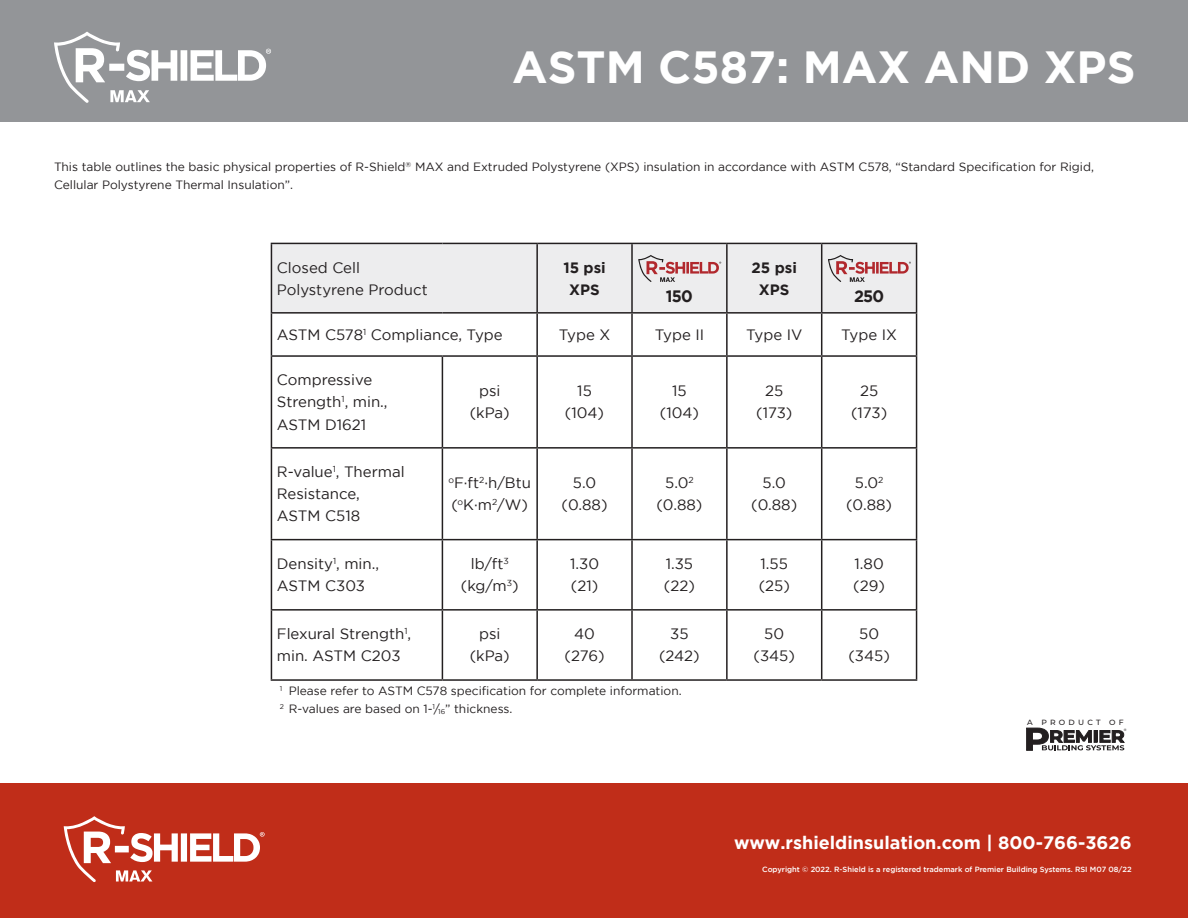
<style>
.page{position:relative;width:1188px;height:918px;background:#fff}
.page>*{position:absolute;margin:0;border:0;box-sizing:border-box;transform-origin:0 0}
.t1{font:700 45px "Gotham";color:#fff}
.t2{font:700 18px "Gotham";color:#fff}
.t3{font:700 16.5px "Gotham";letter-spacing:-.05em;color:#231f20}
.t4{font:15px/22.2px "Gotham";color:#231f20;text-align:center}
.t5{font:700 15px/22.2px "Gotham";color:#231f20;text-align:center}
.t6{font:12px/18px "Gotham";color:#231f20}
.t7{font:500 7.5px "Gotham";color:#fff}
.t8{font:500 7.5px "Montserrat";letter-spacing:.42em;color:#231f20}
.t9{font:500 3.45px "Montserrat";color:#231f20}
</style>
<div class="page">
<div style="left:0;top:783px;width:1188px;height:135px;background:#c02d19"></div>
<svg style="left:64px;top:816px;width:201px;height:66px"></svg>
<svg style="left:1026px;top:728px;width:99px;height:23px"></svg>
<div style="left:272px;top:244px;width:644px;height:68px;background:#ededee"></div>
<hr style="left:271px;top:243px;width:171px;height:1px;background:#231f20">
<hr style="left:271px;top:244px;width:1px;height:68px;background:#231f20">
<hr style="left:442px;top:243px;width:95px;height:1px;background:#231f20">
<hr style="left:537px;top:243px;width:95px;height:1px;background:#231f20">
<hr style="left:536px;top:244px;width:2px;height:68px;background:#231f20">
<hr style="left:632px;top:243px;width:95px;height:1px;background:#231f20">
<hr style="left:631px;top:244px;width:2px;height:68px;background:#231f20">
<hr style="left:727px;top:243px;width:95px;height:1px;background:#231f20">
<hr style="left:726px;top:244px;width:2px;height:68px;background:#231f20">
<hr style="left:822px;top:243px;width:95px;height:1px;background:#231f20">
<hr style="left:821px;top:244px;width:1px;height:68px;background:#231f20">
<hr style="left:916px;top:244px;width:1px;height:68px;background:#231f20">
<hr style="left:271px;top:312px;width:171px;height:2px;background:#231f20">
<hr style="left:271px;top:314px;width:1px;height:41px;background:#231f20">
<hr style="left:442px;top:312px;width:95px;height:2px;background:#231f20">
<hr style="left:537px;top:312px;width:95px;height:2px;background:#231f20">
<hr style="left:536px;top:314px;width:2px;height:41px;background:#231f20">
<hr style="left:632px;top:312px;width:95px;height:2px;background:#231f20">
<hr style="left:631px;top:314px;width:2px;height:41px;background:#231f20">
<hr style="left:727px;top:312px;width:95px;height:2px;background:#231f20">
<hr style="left:726px;top:314px;width:2px;height:41px;background:#231f20">
<hr style="left:822px;top:312px;width:95px;height:2px;background:#231f20">
<hr style="left:821px;top:314px;width:1px;height:41px;background:#231f20">
<hr style="left:916px;top:314px;width:1px;height:41px;background:#231f20">
<hr style="left:271px;top:355px;width:171px;height:2px;background:#231f20">
<hr style="left:271px;top:357px;width:1px;height:90px;background:#231f20">
<hr style="left:442px;top:355px;width:95px;height:2px;background:#231f20">
<hr style="left:442px;top:357px;width:1px;height:90px;background:#231f20">
<hr style="left:537px;top:355px;width:95px;height:2px;background:#231f20">
<hr style="left:536px;top:357px;width:2px;height:90px;background:#231f20">
<hr style="left:632px;top:355px;width:95px;height:2px;background:#231f20">
<hr style="left:631px;top:357px;width:2px;height:90px;background:#231f20">
<hr style="left:727px;top:355px;width:95px;height:2px;background:#231f20">
<hr style="left:726px;top:357px;width:2px;height:90px;background:#231f20">
<hr style="left:822px;top:355px;width:95px;height:2px;background:#231f20">
<hr style="left:821px;top:357px;width:1px;height:90px;background:#231f20">
<hr style="left:916px;top:357px;width:1px;height:90px;background:#231f20">
<hr style="left:271px;top:447px;width:171px;height:2px;background:#231f20">
<hr style="left:271px;top:449px;width:1px;height:90px;background:#231f20">
<hr style="left:442px;top:447px;width:95px;height:2px;background:#231f20">
<hr style="left:442px;top:449px;width:1px;height:90px;background:#231f20">
<hr style="left:537px;top:447px;width:95px;height:2px;background:#231f20">
<hr style="left:536px;top:449px;width:2px;height:90px;background:#231f20">
<hr style="left:632px;top:447px;width:95px;height:2px;background:#231f20">
<hr style="left:631px;top:449px;width:2px;height:90px;background:#231f20">
<hr style="left:727px;top:447px;width:95px;height:2px;background:#231f20">
<hr style="left:726px;top:449px;width:2px;height:90px;background:#231f20">
<hr style="left:822px;top:447px;width:95px;height:2px;background:#231f20">
<hr style="left:821px;top:449px;width:1px;height:90px;background:#231f20">
<hr style="left:916px;top:449px;width:1px;height:90px;background:#231f20">
<hr style="left:271px;top:539px;width:171px;height:1px;background:#231f20">
<hr style="left:271px;top:540px;width:1px;height:69px;background:#231f20">
<hr style="left:442px;top:539px;width:95px;height:1px;background:#231f20">
<hr style="left:442px;top:540px;width:1px;height:69px;background:#231f20">
<hr style="left:537px;top:539px;width:95px;height:1px;background:#231f20">
<hr style="left:536px;top:540px;width:2px;height:69px;background:#231f20">
<hr style="left:632px;top:539px;width:95px;height:1px;background:#231f20">
<hr style="left:631px;top:540px;width:2px;height:69px;background:#231f20">
<hr style="left:727px;top:539px;width:95px;height:1px;background:#231f20">
<hr style="left:726px;top:540px;width:2px;height:69px;background:#231f20">
<hr style="left:822px;top:539px;width:95px;height:1px;background:#231f20">
<hr style="left:821px;top:540px;width:1px;height:69px;background:#231f20">
<hr style="left:916px;top:540px;width:1px;height:69px;background:#231f20">
<hr style="left:271px;top:609px;width:171px;height:2px;background:#231f20">
<hr style="left:271px;top:611px;width:1px;height:68px;background:#231f20">
<hr style="left:442px;top:609px;width:95px;height:2px;background:#231f20">
<hr style="left:442px;top:611px;width:1px;height:68px;background:#231f20">
<hr style="left:537px;top:609px;width:95px;height:2px;background:#231f20">
<hr style="left:536px;top:611px;width:2px;height:68px;background:#231f20">
<hr style="left:632px;top:609px;width:95px;height:2px;background:#231f20">
<hr style="left:631px;top:611px;width:2px;height:68px;background:#231f20">
<hr style="left:727px;top:609px;width:95px;height:2px;background:#231f20">
<hr style="left:726px;top:611px;width:2px;height:68px;background:#231f20">
<hr style="left:822px;top:609px;width:95px;height:2px;background:#231f20">
<hr style="left:821px;top:611px;width:1px;height:68px;background:#231f20">
<hr style="left:916px;top:611px;width:1px;height:68px;background:#231f20">
<hr style="left:271px;top:679px;width:171px;height:2px;background:#231f20">
<hr style="left:442px;top:679px;width:95px;height:2px;background:#231f20">
<hr style="left:537px;top:679px;width:95px;height:2px;background:#231f20">
<hr style="left:632px;top:679px;width:95px;height:2px;background:#231f20">
<hr style="left:727px;top:679px;width:95px;height:2px;background:#231f20">
<hr style="left:822px;top:679px;width:95px;height:2px;background:#231f20">
<svg style="left:638px;top:255px;width:83px;height:27px;background:#d6babc"></svg>
<svg style="left:828px;top:255px;width:83px;height:27px;background:#d6babc"></svg>
<div style="left:0;top:0;width:1188px;height:122px;background:#939598"></div>
<svg style="left:54px;top:32px;width:217px;height:71px"></svg>
<h1 class="t1" style="left:512px;top:41px;width:625px">ASTM C587: MAX AND XPS</h1>
<p class="t6" style="left:54px;top:157px;width:1041px">This table outlines the basic physical properties of R-Shield<sup>®</sup> MAX and Extruded Polystyrene (XPS) insulation in accordance with ASTM C578, “Standard Specification for Rigid,<br>Cellular Polystyrene Thermal Insulation”.</p>
<p class="t4" style="left:277px;top:256px;width:152px;text-align:left">Closed Cell<br>Polystyrene Product</p>
<p class="t5" style="left:563px;top:256px;width:44px">15 psi<br>XPS</p>
<p class="t3" style="left:666px;top:287px;width:28px">150</p>
<p class="t5" style="left:752px;top:256px;width:47px">25 psi<br>XPS</p>
<p class="t3" style="left:854px;top:287px;width:32px">250</p>
<p class="t4" style="left:277px;top:323px;width:227px">ASTM C578<sup>1</sup> Compliance, Type</p>
<p class="t4" style="left:559px;top:323px;width:53px">Type X</p>
<p class="t4" style="left:655px;top:323px;width:51px">Type II</p>
<p class="t4" style="left:746px;top:323px;width:58px">Type IV</p>
<p class="t4" style="left:841px;top:323px;width:57px">Type IX</p>
<p class="t4" style="left:277px;top:369px;width:112px;text-align:left">Compressive<br>Strength<sup>1</sup>, min.,<br>ASTM D1621</p>
<p class="t4" style="left:470px;top:380px;width:42px">psi (kPa)</p>
<p class="t4" style="left:565px;top:380px;width:41px">15 (104)</p>
<p class="t4" style="left:660px;top:380px;width:41px">15 (104)</p>
<p class="t4" style="left:756px;top:380px;width:38px">25 (173)</p>
<p class="t4" style="left:851px;top:380px;width:38px">25 (173)</p>
<p class="t4" style="left:277px;top:460px;width:129px;text-align:left">R-value<sup>1</sup>, Thermal<br>Resistance,<br>ASTM C518</p>
<p class="t4" style="left:448px;top:472px;width:84px;text-align:left"><sup>o</sup>F·ft<sup>2</sup>·h/Btu (<sup>o</sup>K·m<sup>2</sup>/W)</p>
<p class="t4" style="left:562px;top:472px;width:48px">5.0 (0.88)</p>
<p class="t4" style="left:656px;top:472px;width:48px">5.0<sup>2 </sup>(0.88)</p>
<p class="t4" style="left:751px;top:472px;width:48px">5.0 (0.88)</p>
<p class="t4" style="left:846px;top:472px;width:48px">5.0<sup>2 </sup>(0.88)</p>
<p class="t4" style="left:277px;top:553px;width:104px;text-align:left">Density<sup>1</sup>, min.,<br>ASTM C303</p>
<p class="t4" style="left:461px;top:553px;width:59px">lb/ft<sup>3 </sup>(kg/m<sup>3</sup>)</p>
<p class="t4" style="left:570px;top:553px;width:30px;text-align:left">1.30 (21)</p>
<p class="t4" style="left:664px;top:553px;width:32px;text-align:left">1.35 (22)</p>
<p class="t4" style="left:759px;top:553px;width:33px;text-align:left">1.55 (25)</p>
<p class="t4" style="left:853px;top:553px;width:33px;text-align:left">1.80 (29)</p>
<p class="t4" style="left:277px;top:623px;width:136px;text-align:left">Flexural Strength<sup>1</sup>, min. ASTM C203</p>
<p class="t4" style="left:470px;top:623px;width:42px">psi (kPa)</p>
<p class="t4" style="left:564px;top:623px;width:42px">40 (276)</p>
<p class="t4" style="left:659px;top:623px;width:42px">35 (242)</p>
<p class="t4" style="left:754px;top:623px;width:43px">50 (345)</p>
<p class="t4" style="left:848px;top:623px;width:43px">50 (345)</p>
<p class="t6" style="left:280px;top:682px;width:403px"><sup>1</sup> Please refer to ASTM C578 specification for complete information.<br><sup>2</sup> R-values are based on 1-<sup>1</sup>/<sub>16</sub>” thickness.</p>
<p class="t8" style="left:1027px;top:717px;width:98px">A PRODUCT OF</p>
<p class="t9" style="left:1124px;top:728px;width:4px">®</p>
<p class="t2" style="left:734px;top:832px;width:399px">www.rshieldinsulation.com | 800-766-3626</p>
<p class="t7" style="left:762px;top:865px;width:371px">Copyright © 2022. R-Shield is a registered trademark of Premier Building Systems. RSI M07 08/22</p>
</div>
